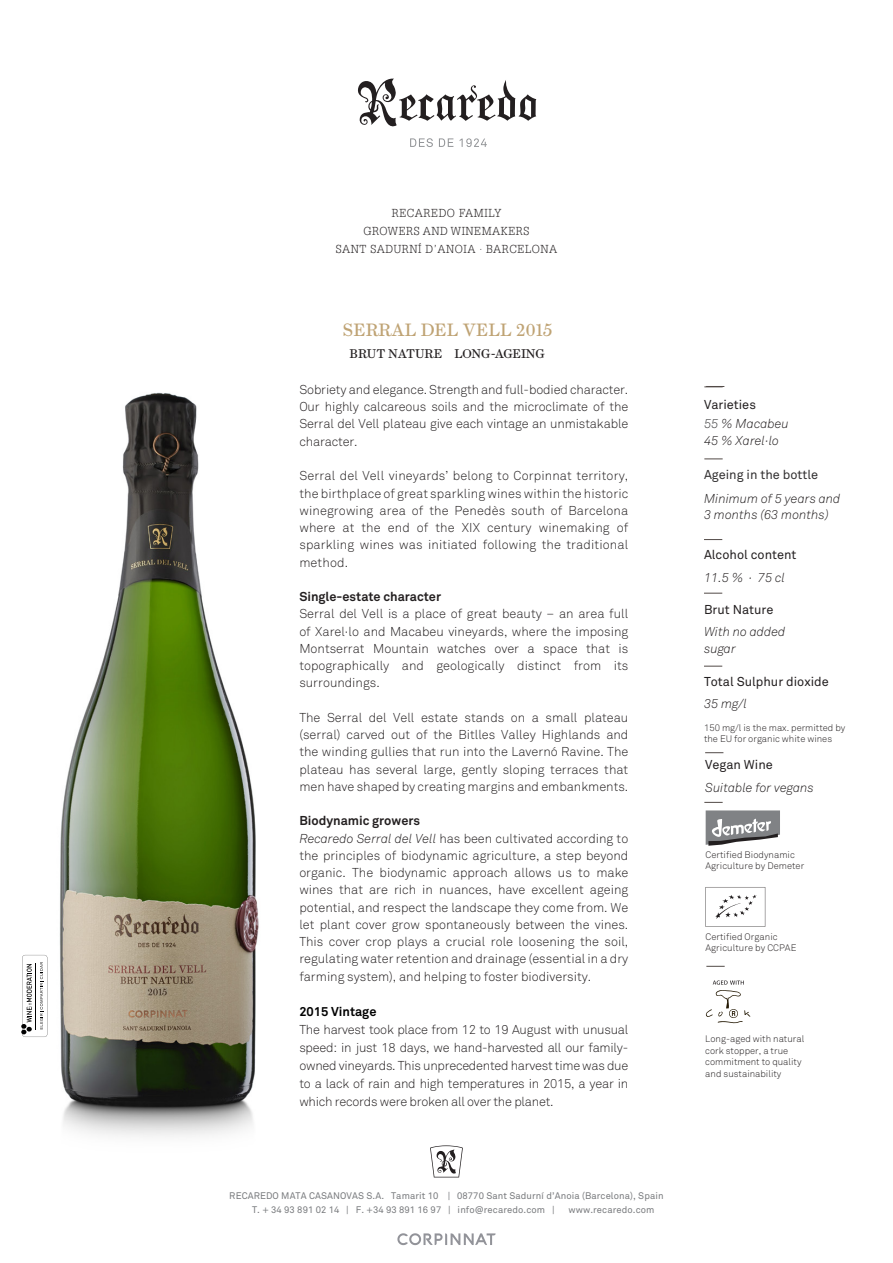
<style>
.page{position:relative;width:893px;height:1263px;background:#fff}
.page>*{position:absolute;margin:0;border:0;box-sizing:border-box;transform-origin:0 0}
.t1{font:18px "Escrow Text";color:#bfa374}
.t2{font:300 12.75px/17.2px "Akkurat";color:#231f20;text-align:justify}
.t3{font:italic 300 12.75px/16.5px "Akkurat";color:#231f20}
.t4{font:12.75px "Akkurat";color:#231f20}
.t5{font:700 12.75px "Akkurat";color:#231f20}
.t6{font:12.75px "Escrow Text";color:#231f20}
.t7{font:12.75px "Akkurat";color:#312f30}
.t8{font:700 12.75px "Akkurat";color:#000}
.t9{font:300 11.25px/18px "Glypha LT";letter-spacing:.05em;color:#231f20;text-align:center}
.t10{font:9.45px/13.5px "Akkurat";letter-spacing:.01em;color:#787a7d}
.t11{font:300 9.3px/11.7px "Akkurat";color:#231f20}
.s1{font-style:italic}
.s2{color:#3e3e3f}
</style>
<div class="page">
<img style="left:47px;top:392px;width:212px;height:745px">
<svg style="left:358px;top:78px;width:178px;height:49px"></svg>
<svg style="left:410px;top:138px;width:23px;height:9px"></svg>
<svg style="left:439px;top:138px;width:14px;height:9px"></svg>
<svg style="left:460px;top:138px;width:27px;height:9px"></svg>
<svg style="left:21px;top:955px;width:26px;height:82px"></svg>
<svg style="left:430px;top:1145px;width:33px;height:32px"></svg>
<svg style="left:397px;top:1233px;width:99px;height:12px"></svg>
<svg style="left:705px;top:980px;width:45px;height:43px"></svg>
<svg style="left:706px;top:810px;width:74px;height:36px"></svg>
<svg style="left:705px;top:887px;width:60px;height:40px"></svg>
<svg style="left:704px;top:459px;width:19px;height:1px"></svg>
<svg style="left:704px;top:593px;width:18px;height:1px"></svg>
<svg style="left:704px;top:666px;width:18px;height:1px"></svg>
<svg style="left:705px;top:752px;width:18px;height:1px"></svg>
<svg style="left:704px;top:802px;width:19px;height:1px"></svg>
<svg style="left:704px;top:539px;width:18px;height:1px"></svg>
<svg style="left:706px;top:966px;width:19px;height:1px"></svg>
<svg style="left:704px;top:386px;width:20px;height:2px"></svg>
<p class="t9" style="left:392px;top:205px;width:111px">RECAREDO FAMILY</p>
<p class="t9" style="left:336px;top:223px;width:223px">GROWERS AND WINEMAKERS<br>SANT SADURNÍ D’ANOIA · BARCELONA</p>
<p class="t1" style="left:342px;top:319px;width:211px">SERRAL DEL VELL 2015</p>
<p class="t6" style="left:350px;top:346px;width:197px">BRUT NATURE LONG-AGEING</p>
<p class="t2" style="left:299px;top:381px;width:330px">Sobriety and elegance. Strength and full-bodied character.<br>Our highly calcareous soils and the microclimate of the Serral del Vell plateau give each vintage an unmistakable character.</p>
<p class="t2" style="left:299px;top:467px;width:330px">Serral del Vell vineyards’ belong to Corpinnat territory, the birthplace of great sparkling wines within the historic winegrowing area of the Penedès south of Barcelona where at the end of the XIX century winemaking of sparkling wines was initiated following the traditional method.</p>
<p class="t5" style="left:299px;top:588px;width:143px">Single-estate character</p>
<p class="t2" style="left:299px;top:605px;width:330px">Serral del Vell is a place of great beauty – an area full of Xarel·lo and Macabeu vineyards, where the imposing Montserrat Mountain watches over a space that is topographically and geologically distinct from its surroundings.</p>
<p class="t2" style="left:299px;top:709px;width:330px">The Serral del Vell estate stands on a small plateau (serral) carved out of the Bitlles Valley Highlands and the winding gullies that run into the Lavernó Ravine. The plateau has several large, gently sloping terraces that men have shaped by creating margins and embankments.</p>
<p class="t5" style="left:299px;top:813px;width:122px">Biodynamic growers</p>
<p class="t2" style="left:299px;top:830px;width:330px"><span class="s1">Recaredo Serral del Vell</span> has been cultivated according to the principles of biodynamic agriculture, a step beyond organic. The biodynamic approach allows us to make wines that are rich in nuances, have excellent ageing potential, and respect the landscape they come from. We let plant cover grow spontaneously between the vines.<br>This cover crop plays a crucial role loosening the soil, regulating water retention and drainage (essential in a dry farming system), and helping to foster biodiversity.</p>
<p class="t8" style="left:299px;top:1003px;width:79px">2015 Vintage</p>
<p class="t2" style="left:299px;top:1020px;width:331px;line-height:18px">The harvest took place from 12 to 19 August with unusual speed: in just 18 days, we hand-harvested all our family&shy;owned vineyards. This unprecedented harvest time was due to a lack of rain and high temperatures in 2015, a year in which records were broken all over the planet.</p>
<p class="t10" style="left:252px;top:1189px;width:413px;text-indent:-23px">RECAREDO MATA CASANOVAS S.A. Tamarit 10 | 08770 Sant Sadurní d’Anoia (Barcelona), Spain<br>T. + 34 93 891 02 14 | F. +34 93 891 16 97 | info@recaredo.com |</p>
<p class="t10" style="left:568px;top:1203px;width:88px">www.recaredo.com</p>
<p class="t4" style="left:704px;top:397px;width:53px">Varieties</p>
<p class="t3" style="left:704px;top:416px;width:86px"><span class="s2">55</span> % Macabeu</p>
<p class="t3" style="left:704px;top:432px;width:76px">45 % Xarel·lo</p>
<p class="t7" style="left:704px;top:467px;width:116px">Ageing in the bottle</p>
<p class="t3" style="left:704px;top:490px;width:138px">Minimum of 5 years and<br>3 months (63 months)</p>
<p class="t4" style="left:704px;top:547px;width:94px">Alcohol content</p>
<p class="t3" style="left:704px;top:569px;width:82px">11.5 % · 75 cl</p>
<p class="t4" style="left:704px;top:602px;width:71px">Brut Nature</p>
<p class="t3" style="left:704px;top:624px;width:83px">With no added</p>
<p class="t3" style="left:704px;top:640px;width:33px">sugar</p>
<p class="t4" style="left:704px;top:674px;width:126px">Total Sulphur dioxide</p>
<p class="t3" style="left:704px;top:696px;width:44px">35 mg/l</p>
<p class="t11" style="left:704px;top:722px;width:143px;line-height:10.8px">150 mg/l is the max. permitted by the EU for organic white wines</p>
<p class="t4" style="left:705px;top:757px;width:69px">Vegan Wine</p>
<p class="t3" style="left:705px;top:779px;width:110px">Suitable for vegans</p>
<p class="t11" style="left:705px;top:849px;width:100px">Certified Biodynamic<br>Agriculture by Demeter</p>
<p class="t11" style="left:705px;top:931px;width:92px">Certified Organic<br>Agriculture by CCPAE</p>
<p class="t11" style="left:705px;top:1033px;width:101px">Long-aged with natural cork stopper, a true commitment to quality and sustainability</p>
</div>
